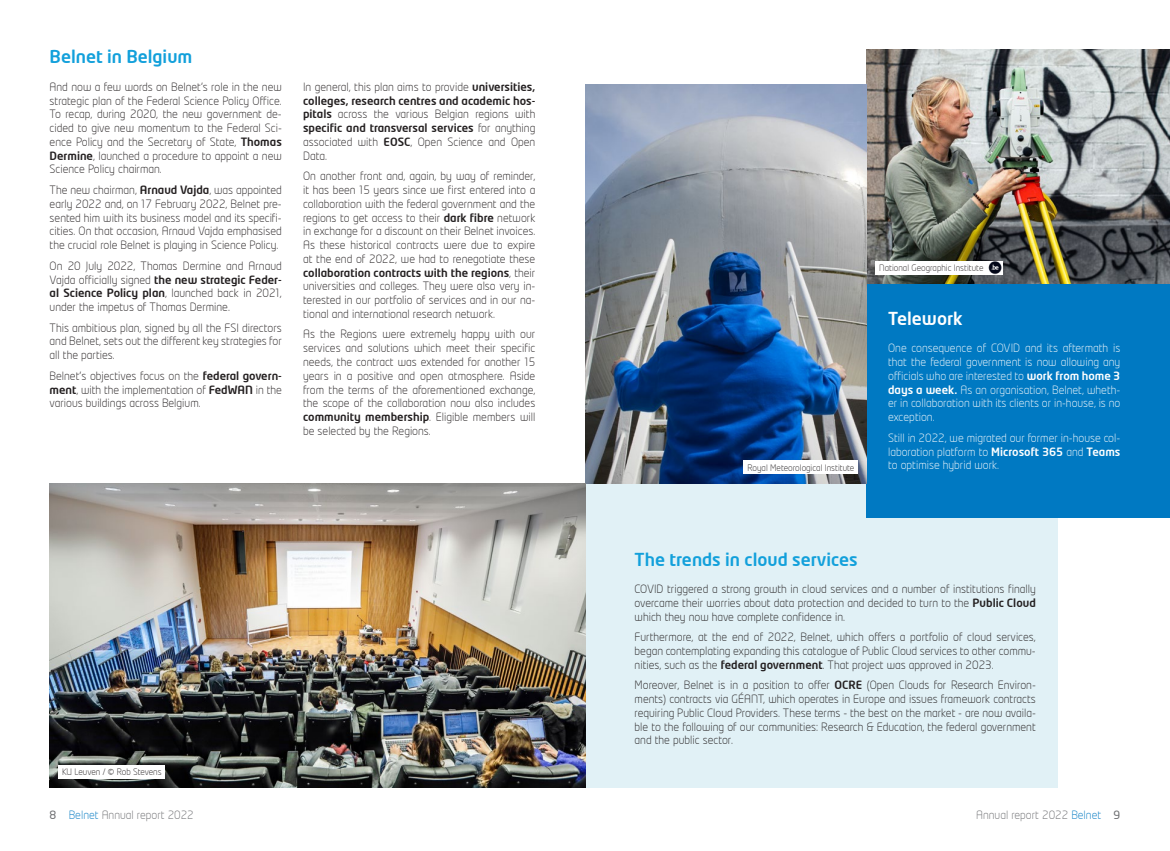
<style>
.page{position:relative;width:1170px;height:851px;background:#fff}
.page>*{position:absolute;margin:0;border:0;box-sizing:border-box;transform-origin:0 0}
.t1{font:500 17.5px "Neo Tech";color:#12a0db}
.t2{font:500 17.5px "Neo Tech";color:#fff}
.t3{font:300 11.25px/13.8px "Neo Tech";color:#231f20;text-align:justify}
.t4{font:300 11.25px/13.8px "Neo Tech";color:#fff;text-align:justify}
.t5{font:300 11.25px "Neo Tech";color:#6c6d70}
.t6{font:300 8.75px "Neo Tech";color:#231f20}
.s1{font-weight:500}
.s2{font-weight:400}
.s3{color:#0079c2}
</style>
<div class="page">
<img style="left:866px;top:50px;width:303px;height:233px">
<div style="left:585px;top:483px;width:471px;height:304px;background:#e1f1f6"></div>
<div style="left:866px;top:283px;width:303px;height:234px;background:#0079c2"></div>
<img style="left:585px;top:84px;width:281px;height:399px">
<div style="left:744px;top:460px;width:113px;height:14px;background:#fff"></div>
<div style="left:875px;top:261px;width:111px;height:13px;background:#fff"></div>
<img style="left:50px;top:483px;width:535px;height:304px">
<img style="left:986px;top:261px;width:16px;height:13px">
<div style="left:58px;top:764px;width:107px;height:14px;background:#fff"></div>
<h1 class="t1" style="left:50px;top:46px;width:144px">Belnet in Belgium</h1>
<p class="t3" style="left:50px;top:80px;width:234px">And now a few words on Belnet’s role in the new strategic plan of the Federal Science Policy Office.<br>To recap, during 2020, the new government de&shy;cided to give new momentum to the Federal Sci&shy;ence Policy and the Secretary of State, <span class="s1">Thomas Dermine</span>, launched a procedure to appoint a new Science Policy chairman.</p>
<p class="t3" style="left:50px;top:183px;width:234px">The new chairman, <span class="s1">Arnaud Vajda</span>, was appointed early 2022 and, on 17 February 2022, Belnet pre&shy;sented him with its business model and its specifi&shy;cities. On that occasion, Arnaud Vajda emphasised the crucial role Belnet is playing in Science Policy.</p>
<p class="t3" style="left:50px;top:259px;width:234px">On 20 July 2022, Thomas Dermine and Arnaud Vajda officially signed <span class="s1">the new strategic Feder&shy;al Science Policy plan</span>, launched back in 2021, under the impetus of Thomas Dermine.</p>
<p class="t3" style="left:50px;top:320px;width:234px">This ambitious plan, signed by all the FSI directors and Belnet, sets out the different key strategies for all the parties.</p>
<p class="t3" style="left:50px;top:368px;width:234px">Belnet’s objectives focus on the <span class="s1">federal govern&shy;ment</span>, with the implementation of <span class="s1">FedWAN</span> in the various buildings across Belgium.</p>
<p class="t3" style="left:303px;top:80px;width:234px">In general, this plan aims to provide <span class="s1">universities, colleges, research centres and academic hos&shy;pitals</span> across the various Belgian regions with <span class="s1">specific and transversal services</span> for anything associated with <span class="s1">EOSC</span>, Open Science and Open Data.</p>
<p class="t3" style="left:303px;top:169px;width:234px">On another front and, again, by way of reminder, it has been 15 years since we first entered into a collaboration with the federal government and the regions to get access to their <span class="s1">dark fibre</span> network in exchange for a discount on their Belnet invoices.<br>As these historical contracts were due to expire at the end of 2022, we had to renegotiate these <span class="s1">collaboration contracts with the regions</span>, their universities and colleges. They were also very in&shy;terested in our portfolio of services and in our na&shy;tional and international research network.</p>
<p class="t3" style="left:303px;top:327px;width:234px">As the Regions were extremely happy with our services and solutions which meet their specific needs, the contract was extended for another 15 years in a positive and open atmosphere. Aside from the terms of the aforementioned exchange, the scope of the collaboration now also includes <span class="s1">community membership</span>. Eligible members will be selected by the Regions.</p>
<p class="t6" style="left:62px;top:766px;width:101px">KU Leuven / © Rob Stevens</p>
<p class="t6" style="left:879px;top:263px;width:106px">National Geographic Institute</p>
<h1 class="t2" style="left:888px;top:307px;width:76px">Telework</h1>
<p class="t4" style="left:888px;top:341px;width:234px">One consequence of COVID and its aftermath is that the federal government is now allowing any officials who are interested to <span class="s1">work from home 3 days a week.</span> As an organisation, Belnet, wheth&shy;er in collaboration with its clients or in-house, is no exception.</p>
<p class="t4" style="left:888px;top:430px;width:234px">Still in 2022, we migrated our former in-house col&shy;laboration platform to <span class="s1">Microsoft 365</span> and <span class="s1">Teams</span></p>
<p class="t6" style="left:747px;top:462px;width:108px">Royal Meteorological Institute</p>
<p class="t4" style="left:888px;top:458px;width:112px">to optimise hybrid work.</p>
<h1 class="t1" style="left:634px;top:548px;width:225px">The trends in cloud services</h1>
<p class="t3" style="left:634px;top:582px;width:402px">COVID triggered a strong growth in cloud services and a number of institutions finally overcame their worries about data protection and decided to turn to the <span class="s1">Public Cloud </span>which they now have complete confidence in.</p>
<p class="t3" style="left:634px;top:630px;width:402px">Furthermore, at the end of 2022, Belnet, which offers a portfolio of cloud services, began contemplating expanding this catalogue of Public Cloud services to other commu&shy;nities, such as the <span class="s1">federal government</span>. That project was approved in 2023.</p>
<p class="t3" style="left:634px;top:678px;width:403px">Moreover, Belnet is in a position to offer <span class="s1">OCRE</span> (Open Clouds for Research Environ&shy;ments) contracts via GÉANT, which operates in Europe and issues framework contracts requiring Public Cloud Providers. These terms - the best on the market - are now availa&shy;ble to the following of our communities: Research &amp; Education, the federal government and the public sector.</p>
<p class="t5" style="left:50px;top:807px;width:146px"><span class="s2">8</span> <span class="s3">Belnet</span> Annual report 2022</p>
<p class="t5" style="left:976px;top:807px;width:146px">Annual report 2022 <span class="s3">Belnet</span> <span class="s2">9</span></p>
</div>
